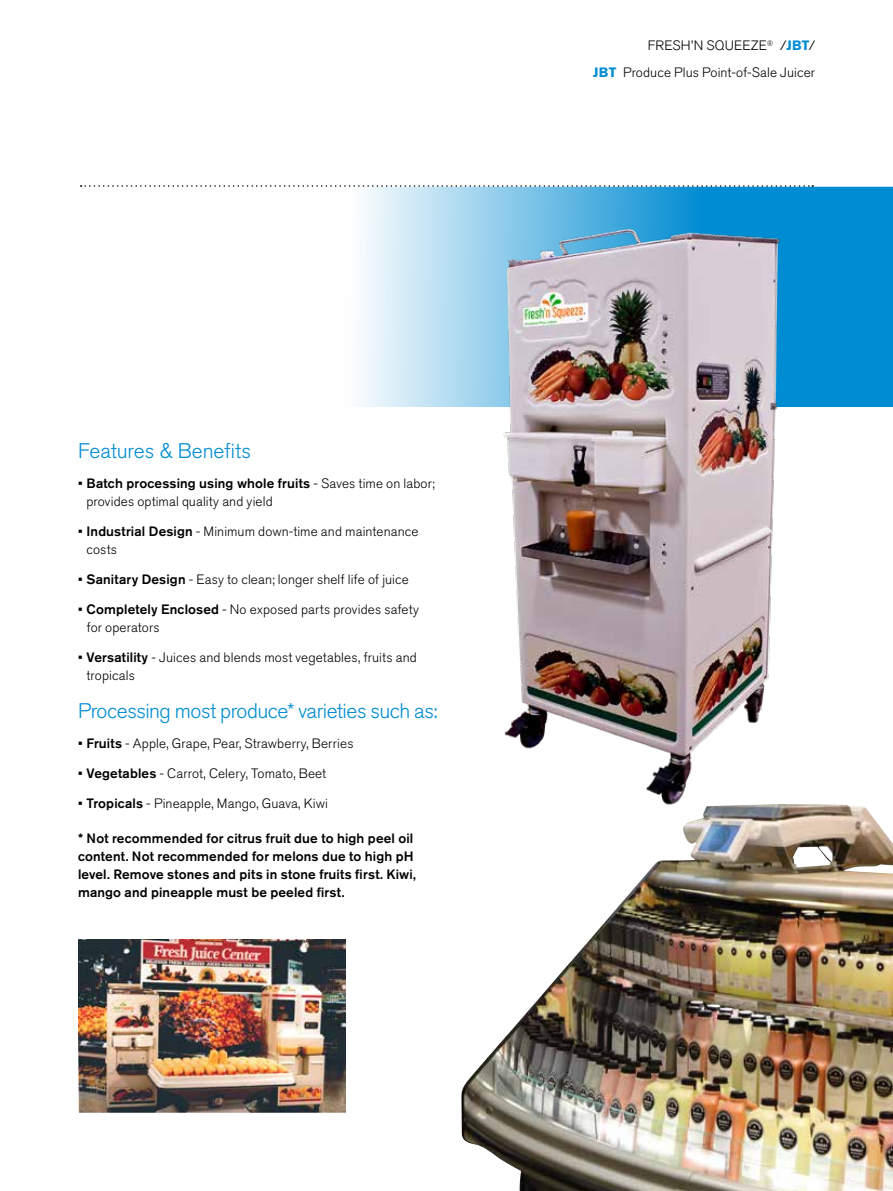
<style>
.page{position:relative;width:893px;height:1191px;background:#fff}
.page>*{position:absolute;margin:0;border:0;box-sizing:border-box;transform-origin:0 0}
.t1{font:300 21px "Akzidenz Grotesk Pro";letter-spacing:-.02em;color:#008cd2}
.t2{font:300 13.5px/18px "Akzidenz Grotesk Pro";letter-spacing:.01em;color:#000}
.t3{font:500 13.5px/18px "Akzidenz Grotesk Pro";letter-spacing:.01em;color:#000}
.s1{font-weight:500}
.s2{font-weight:700;color:#008cd2}
</style>
<div class="page">
<svg style="left:361px;top:187px;width:532px;height:220px;background:#66b9e3"></svg>
<svg style="left:81px;top:185px;width:732px;height:2px"></svg>
<img style="left:78px;top:939px;width:268px;height:174px">
<img style="left:495px;top:218px;width:294px;height:586px">
<img style="left:461px;top:804px;width:432px;height:387px">
<h1 class="t1" style="left:78px;top:437px;width:175px">Features &amp; Benefits</h1>
<p class="t2" style="left:87px;top:474px;width:350px;text-indent:-9px"><span class="s1">• Batch processing using whole fruits</span> - Saves time on labor; provides optimal quality and yield</p>
<p class="t2" style="left:87px;top:522px;width:334px;text-indent:-9px"><span class="s1">• Industrial Design</span> - Minimum down-time and maintenance costs</p>
<p class="t2" style="left:78px;top:570px;width:332px"><span class="s1">• Sanitary Design</span> - Easy to clean; longer shelf life of juice</p>
<p class="t2" style="left:87px;top:600px;width:334px;text-indent:-9px"><span class="s1">• Completely Enclosed</span> - No exposed parts provides safety for operators</p>
<p class="t2" style="left:87px;top:648px;width:332px;text-indent:-9px"><span class="s1">• Versatility</span> - Juices and blends most vegetables, fruits and tropicals</p>
<h1 class="t1" style="left:78px;top:697px;width:361px">Processing most produce* varieties such as:</h1>
<p class="t2" style="left:78px;top:734px;width:277px"><span class="s1">• Fruits</span> - Apple, Grape, Pear, Strawberry, Berries</p>
<p class="t2" style="left:78px;top:764px;width:250px"><span class="s1">• Vegetables</span> - Carrot, Celery, Tomato, Beet</p>
<p class="t2" style="left:78px;top:794px;width:252px"><span class="s1">• Tropicals</span> - Pineapple, Mango, Guava, Kiwi</p>
<p class="t3" style="left:78px;top:829px;width:339px">* Not recommended for citrus fruit due to high peel oil content. Not recommended for melons due to high pH level. Remove stones and pits in stone fruits first. Kiwi, mango and pineapple must be peeled first.</p>
<p class="t2" style="left:593px;top:32px;width:224px;line-height:26.8px;text-align:right">FRESH’N SQUEEZE<sup>®</sup> /<span class="s2">JBT</span>/<br><span class="s2">JBT</span> Produce Plus Point-of-Sale Juicer</p>
</div>
